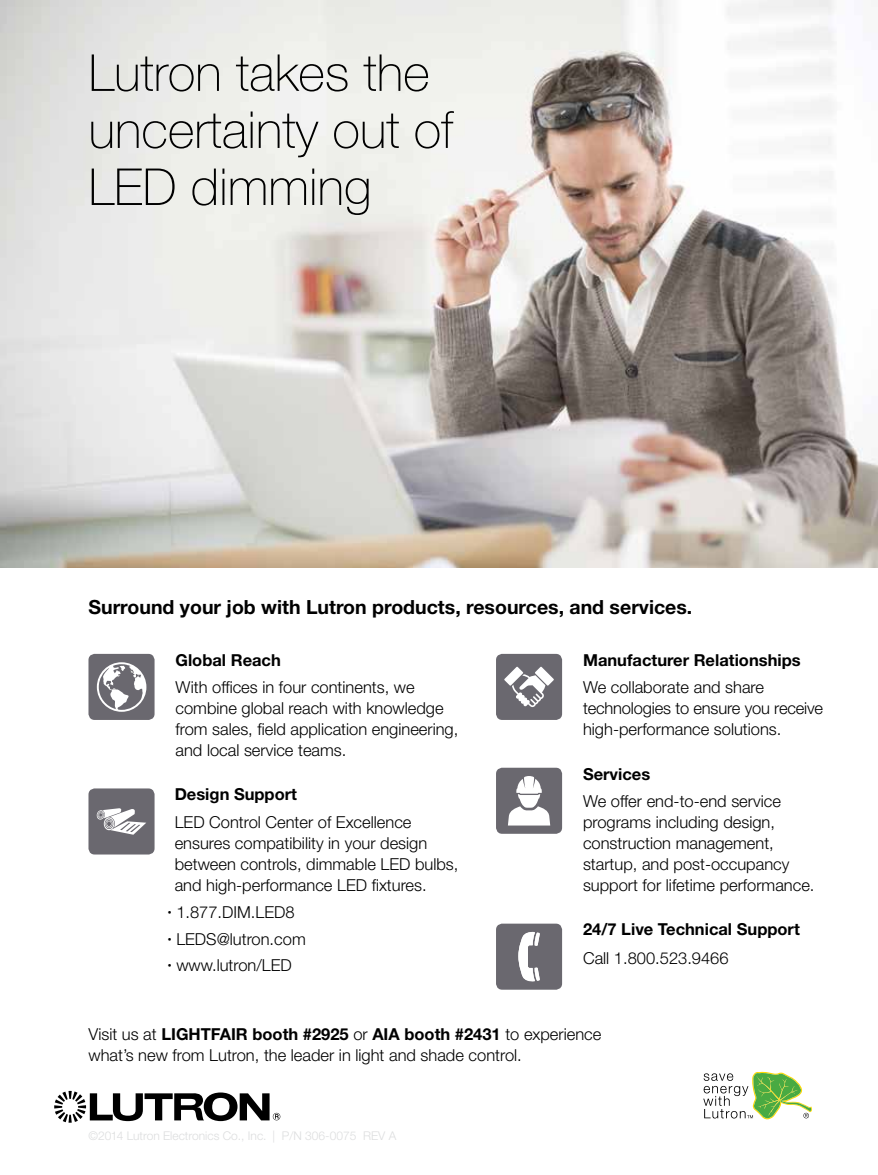
<style>
.page{position:relative;width:878px;height:1175px;background:#fff}
.page>*{position:absolute;margin:0;border:0;box-sizing:border-box;transform-origin:0 0}
.t1{font:100 51px/57px "Helvetica Neue LT Std";color:#000}
.t2{font:700 19.5px "Helvetica Neue LT Std";color:#000}
.t3{font:300 16.5px/21px "Helvetica Neue LT Std";color:#000}
.t4{font:700 16.5px "Helvetica Neue LT Std";color:#000}
.t5{font:300 12px "Helvetica Neue LT Std";color:#dcddde}
.s1{font-weight:700}
</style>
<div class="page">
<img style="left:0;top:0;width:878px;height:567px">
<svg style="left:703px;top:1071px;width:109px;height:48px"></svg>
<svg style="left:54px;top:1090px;width:226px;height:32px"></svg>
<div style="left:496px;top:923px;width:66px;height:66px;background:#6a686f;border-radius:6px"></div>
<svg style="left:518px;top:931px;width:22px;height:50px"></svg>
<div style="left:496px;top:654px;width:66px;height:66px;background:#6a686f;border-radius:6px"></div>
<svg style="left:504px;top:666px;width:50px;height:41px"></svg>
<div style="left:496px;top:767px;width:66px;height:66px;background:#6a686f;border-radius:6px"></div>
<svg style="left:508px;top:776px;width:42px;height:49px"></svg>
<div style="left:88px;top:654px;width:66px;height:66px;background:#6a686f;border-radius:6px"></div>
<svg style="left:97px;top:662px;width:49px;height:50px"></svg>
<div style="left:88px;top:788px;width:66px;height:66px;background:#6a686f;border-radius:6px"></div>
<svg style="left:96px;top:808px;width:50px;height:26px"></svg>
<h1 class="t1" style="left:88px;top:44px;width:366px">Lutron takes the uncertainty out of<br>LED dimming</h1>
<p class="t2" style="left:88px;top:595px;width:605px">Surround your job with Lutron products, resources, and services.</p>
<p class="t4" style="left:175px;top:649px;width:107px">Global Reach</p>
<p class="t3" style="left:175px;top:676px;width:284px">With offices in four continents, we combine global reach with knowledge from sales, field application engineering, and local service teams.</p>
<p class="t4" style="left:175px;top:784px;width:124px">Design Support</p>
<p class="t3" style="left:175px;top:811px;width:285px">LED Control Center of Excellence ensures compatibility in your design between controls, dimmable LED bulbs, and high-performance LED fixtures.</p>
<p class="t3" style="left:168px;top:901px;width:128px"><sup>•</sup> 1.877.DIM.LED8</p>
<p class="t3" style="left:168px;top:928px;width:139px"><sup>•</sup> LEDS@lutron.com</p>
<p class="t3" style="left:168px;top:954px;width:125px"><sup>•</sup> www.lutron/LED</p>
<p class="t4" style="left:583px;top:649px;width:219px">Manufacturer Relationships</p>
<p class="t3" style="left:583px;top:676px;width:242px">We collaborate and share technologies to ensure you receive high-performance solutions.</p>
<p class="t4" style="left:583px;top:763px;width:69px">Services</p>
<p class="t3" style="left:583px;top:790px;width:233px">We offer end-to-end service programs including design, construction management, startup, and post-occupancy support for lifetime performance.</p>
<p class="t4" style="left:583px;top:919px;width:218px">24/7 Live Technical Support</p>
<p class="t3" style="left:583px;top:947px;width:147px">Call 1.800.523.9466</p>
<p class="t3" style="left:88px;top:1023px;width:514px">Visit us at <span class="s1">LIGHTFAIR booth #2925</span> or <span class="s1">AIA booth #2431</span> to experience what’s new from Lutron, the leader in light and shade control.</p>
<p class="t5" style="left:88px;top:1128px;width:309px">©2014 Lutron Electronics Co., Inc. | P/N 306-0075 REV A</p>
</div>
